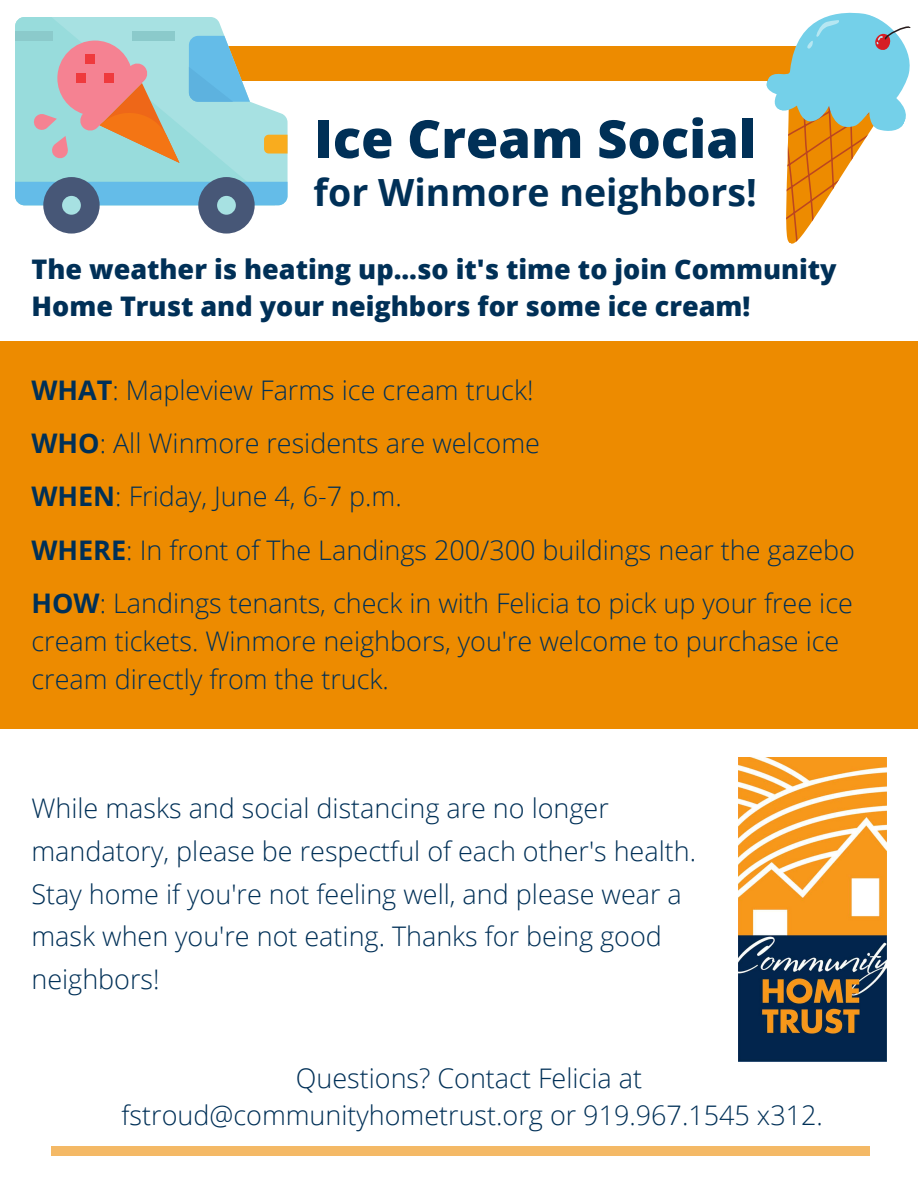
<style>
.page{position:relative;width:918px;height:1188px;background:#fff}
.page>*{position:absolute;margin:0;border:0;box-sizing:border-box;transform-origin:0 0}
.t1{font:800 52.5px "Open Sans";color:#003057}
.t2{font:700 37.5px "Open Sans";color:#003057}
.t3{font:300 27px/42.8px "Open Sans";color:#003057}
.t4{font:800 27px/37.2px "Open Sans";color:#003057}
.s1{font-weight:700}
</style>
<div class="page">
<div style="left:86px;top:47px;width:747px;height:33px;background:#ed8b00"></div>
<div style="left:51px;top:1147px;width:819px;height:9px;background:#f4b966"></div>
<svg style="left:275px;top:46px;width:13px;height:136px"></svg>
<svg style="left:16px;top:17px;width:259px;height:165px;background:#acddd8"></svg>
<div style="left:16px;top:182px;width:272px;height:23px;background:#64bce8"></div>
<div style="left:198px;top:177px;width:57px;height:56px;background:#475777;border-radius:50%"></div>
<div style="left:217px;top:196px;width:19px;height:19px;background:#a7e1e2;border-radius:50%"></div>
<div style="left:43px;top:177px;width:57px;height:56px;background:#475777;border-radius:50%"></div>
<div style="left:62px;top:196px;width:19px;height:19px;background:#a7e1e2;border-radius:50%"></div>
<svg style="left:264px;top:135px;width:24px;height:19px"></svg>
<svg style="left:33px;top:41px;width:147px;height:122px;background:#c3b0a9"></svg>
<div style="left:133px;top:31px;width:42px;height:10px;background:#8bcacb"></div>
<div style="left:16px;top:31px;width:37px;height:10px;background:#8bcacb"></div>
<svg style="left:189px;top:36px;width:61px;height:66px"></svg>
<svg style="left:736px;top:12px;width:175px;height:232px"></svg>
<img style="left:738px;top:758px;width:149px;height:304px">
<div style="left:0;top:342px;width:918px;height:387px;background:#ed8b00"></div>
<p class="t1" style="left:315px;top:102px;width:443px">Ice Cream Social</p>
<p class="t2" style="left:314px;top:166px;width:445px">for Winmore neighbors!</p>
<p class="t4" style="left:31px;top:250px;width:807px">The weather is heating up...so it's time to join Community<br>Home Trust and your neighbors for some ice cream!</p>
<p class="t3" style="left:31px;top:369px;width:504px"><span class="s1">WHAT</span>: Mapleview Farms ice cream truck!</p>
<p class="t3" style="left:31px;top:421px;width:510px"><span class="s1">WHO</span>: All Winmore residents are welcome</p>
<p class="t3" style="left:31px;top:474px;width:372px"><span class="s1">WHEN</span>: Friday, June 4, 6-7 p.m.</p>
<p class="t3" style="left:31px;top:528px;width:825px"><span class="s1">WHERE</span>: In front of The Landings 200/300 buildings near the gazebo</p>
<p class="t3" style="left:31px;top:583px;width:823px;line-height:38.2px"><span class="s1">HOW</span>: Landings tenants, check in with Felicia to pick up your free ice cream tickets. Winmore neighbors, you're welcome to purchase ice cream directly from the truck.</p>
<p class="t3" style="left:31px;top:786px;width:666px">While masks and social distancing are no longer mandatory, please be respectful of each other's health.<br>Stay home if you're not feeling well, and please wear a mask when you're not eating. Thanks for being good neighbors!</p>
<p class="t3" style="left:296px;top:1056px;width:348px">Questions? Contact Felicia at</p>
<p class="t3" style="left:122px;top:1094px;width:703px">fstroud@communityhometrust.org or 919.967.1545 x312.</p>
</div>
